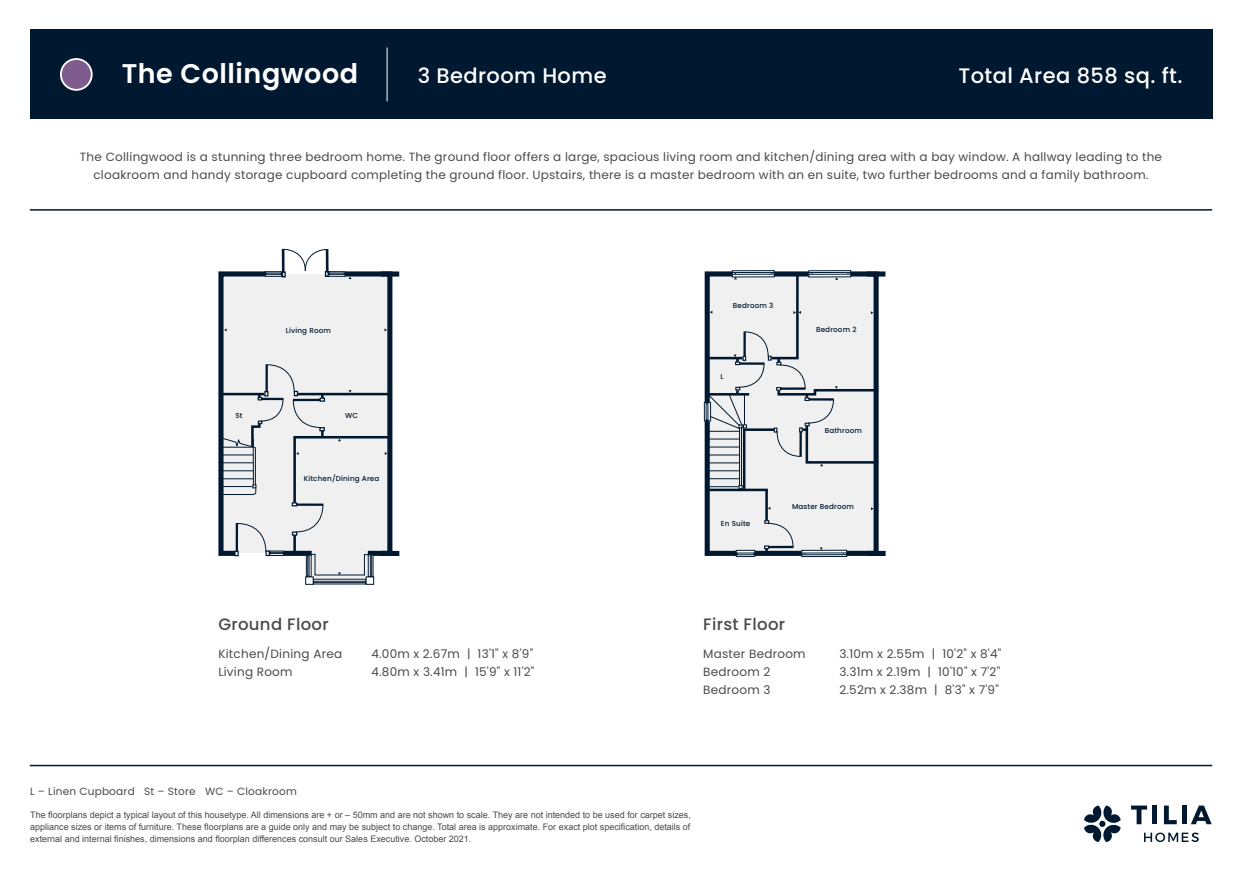
<style>
.page{position:relative;width:1242px;height:872px;background:#fff}
.page>*{position:absolute;margin:0;border:0;box-sizing:border-box;transform-origin:0 0}
.t1{font:600 27px "Poppins";letter-spacing:.02em;color:#fff}
.t2{font:500 21px "Poppins";letter-spacing:.02em;color:#fff}
.t3{font:500 16.5px "Poppins";letter-spacing:.02em;color:#4a4a49}
.t4{font:12px "Poppins";letter-spacing:.02em;color:#4a4a49}
.t5{font:11.85px/17.9px "Poppins";letter-spacing:.02em;color:#4a4a49;text-align:center}
.t6{font:10.5px "Poppins";letter-spacing:.02em;color:#4a4a49}
.t7{font:9px/12px "Arial";color:#4a4a49;text-align:justify}
.t8{font:500 7.2px "Poppins";letter-spacing:.02em;color:#001930}
</style>
<div class="page">
<hr style="left:30px;top:764px;width:1182px;height:2px;background:#001930">
<hr style="left:30px;top:209px;width:1182px;height:2px;background:#001930">
<svg style="left:1131px;top:805px;width:16px;height:19px"></svg>
<div style="left:1152px;top:805px;width:5px;height:19px;background:#001930"></div>
<svg style="left:1164px;top:805px;width:12px;height:19px"></svg>
<div style="left:1181px;top:805px;width:5px;height:19px;background:#001930"></div>
<svg style="left:1191px;top:805px;width:20px;height:19px"></svg>
<svg style="left:1144px;top:832px;width:54px;height:10px"></svg>
<svg style="left:1084px;top:805px;width:36px;height:37px"></svg>
<div style="left:30px;top:30px;width:1182px;height:89px;background:#001930"></div>
<hr style="left:386px;top:47px;width:2px;height:54px;background:#b2b4bc">
<div style="left:61px;top:59px;width:31px;height:31px;background:#7e5c8e;border-radius:50%"></div>
<div style="left:60px;top:58px;width:33px;height:33px;border:2px solid #fff;border-radius:50%"></div>
<div style="left:381px;top:271px;width:18px;height:5px;background:#001930"></div>
<div style="left:381px;top:551px;width:18px;height:5px;background:#001930"></div>
<div style="left:313px;top:581px;width:53px;height:2px;border:1px solid #001930"></div>
<svg style="left:218px;top:249px;width:177px;height:333px"></svg>
<div style="left:867px;top:271px;width:18px;height:5px;background:#001930"></div>
<div style="left:867px;top:551px;width:18px;height:5px;background:#001930"></div>
<svg style="left:703px;top:270px;width:178px;height:288px"></svg>
<h1 class="t1" style="left:122px;top:58px;width:238px">The Collingwood</h1>
<h2 class="t2" style="left:418px;top:64px;width:190px">3 Bedroom Home</h2>
<h2 class="t2" style="left:958px;top:64px;width:225px">Total Area 858 sq. ft.</h2>
<p class="t5" style="left:80px;top:148px;width:1083px">The Collingwood is a stunning three bedroom home. The ground floor offers a large, spacious living room and kitchen/dining area with a bay window. A hallway leading to the cloakroom and handy storage cupboard completing the ground floor. Upstairs, there is a master bedroom with an en suite, two further bedrooms and a family bathroom.</p>
<p class="t8" style="left:286px;top:327px;width:47px">Living Room</p>
<p class="t8" style="left:235px;top:412px;width:9px">St</p>
<p class="t8" style="left:345px;top:412px;width:14px">WC</p>
<p class="t8" style="left:304px;top:474px;width:77px">Kitchen/Dining Area</p>
<h3 class="t3" style="left:218px;top:615px;width:112px">Ground Floor</h3>
<h3 class="t4" style="left:218px;top:646px;width:125px">Kitchen/Dining Area</h3>
<h3 class="t4" style="left:371px;top:646px;width:163px">4.00m x 2.67m | 13'1" x 8'9"</h3>
<h3 class="t4" style="left:218px;top:664px;width:76px">Living Room</h3>
<h3 class="t4" style="left:371px;top:664px;width:165px">4.80m x 3.41m | 15'9" x 11'2"</h3>
<p class="t8" style="left:733px;top:301px;width:42px">Bedroom 3</p>
<p class="t8" style="left:720px;top:372px;width:5px">L</p>
<p class="t8" style="left:816px;top:325px;width:42px">Bedroom 2</p>
<p class="t8" style="left:824px;top:426px;width:39px">Bathroom</p>
<p class="t8" style="left:721px;top:519px;width:31px">En Suite</p>
<p class="t8" style="left:792px;top:502px;width:63px">Master Bedroom</p>
<h3 class="t3" style="left:703px;top:615px;width:83px">First Floor</h3>
<h3 class="t4" style="left:703px;top:646px;width:104px">Master Bedroom</h3>
<h3 class="t4" style="left:839px;top:646px;width:163px">3.10m x 2.55m | 10'2" x 8'4"</h3>
<h3 class="t4" style="left:703px;top:664px;width:69px">Bedroom 2</h3>
<h3 class="t4" style="left:839px;top:664px;width:162px">3.31m x 2.19m | 10'10" x 7'2"</h3>
<h3 class="t4" style="left:703px;top:682px;width:69px">Bedroom 3</h3>
<h3 class="t4" style="left:839px;top:682px;width:161px">2.52m x 2.38m | 8'3" x 7'9"</h3>
<p class="t6" style="left:30px;top:785px;width:268px">L – Linen Cupboard St – Store WC – Cloakroom</p>
<p class="t7" style="left:30px;top:808px;width:662px">The floorplans depict a typical layout of this housetype. All dimensions are + or – 50mm and are not shown to scale. They are not intended to be used for carpet sizes, appliance sizes or items of furniture. These floorplans are a guide only and may be subject to change. Total area is approximate. For exact plot specification, details of external and internal finishes, dimensions and floorplan differences consult our Sales Executive. October 2021.</p>
</div>
